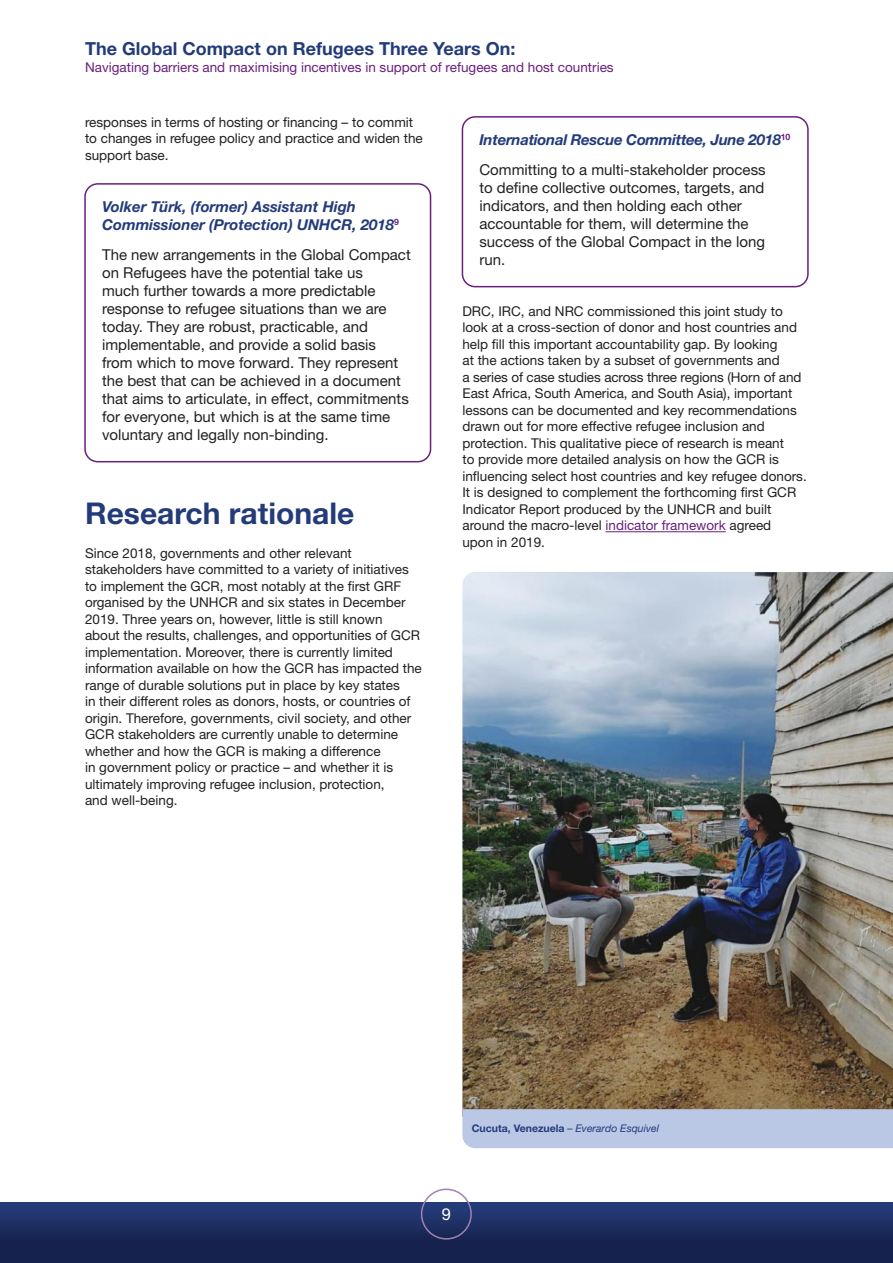
<style>
.page{position:relative;width:893px;height:1263px;background:#fff}
.page>*{position:absolute;margin:0;border:0;box-sizing:border-box;transform-origin:0 0}
.Header_1__Sub_Chapte{font:700 30px "Helvetica Neue LT Std";color:#233b79}
.t1{font:700 18px "Helvetica Neue LT Std";color:#233b79}
.t2{font:16.5px "Helvetica Neue LT Std";color:#fff}
.Quote_Box{font:15px/18px "Helvetica Neue LT Std";color:#231f20}
.Quote_Box-2{font:italic 700 15px/18px "Helvetica Neue LT Std";color:#233b79}
.Quote_Box-3{font:italic 700 15px "Helvetica Neue LT Std";letter-spacing:-.02em;color:#233b79}
.Body_Text{font:13.5px/16.5px "Helvetica Neue LT Std";color:#231f20}
.t3{font:13.5px "Helvetica Neue LT Std";color:#681f7d}
.t4{font:italic 10.5px "Helvetica Neue LT Std";color:#233b79}
.s1{color:#681f7d}
.s2{font-weight:700;font-style:normal}
</style>
<div class="page">
<div style="left:0;top:1202px;width:893px;height:61px;background:linear-gradient(to bottom,#253c79,#111b41)"></div>
<div style="left:421px;top:1188px;width:51px;height:51px;border:2px solid #a180b3;border-radius:50%"></div>
<div style="left:84px;top:183px;width:347px;height:279px;border:2px solid #681f7d;border-radius:13px"></div>
<div style="left:462px;top:116px;width:347px;height:171px;border:2px solid #681f7d;border-radius:13px"></div>
<hr style="left:605px;top:531px;width:121px;height:1px;background:#681f7d">
<img style="left:462px;top:572px;width:431px;height:537px">
<div style="left:462px;top:1109px;width:431px;height:39px;background:#bac8e6"></div>
<h2 class="t1" style="left:85px;top:38px;width:432px">The Global Compact on Refugees Three Years On:</h2>
<p class="t3" style="left:85px;top:59px;width:530px">Navigating barriers and maximising incentives in support of refugees and host countries</p>
<p class="Body_Text" style="left:85px;top:113px;width:339px">responses in terms of hosting or financing – to commit to changes in refugee policy and practice and widen the support base.</p>
<p class="Quote_Box-2" style="left:102px;top:197px;width:298px">Volker Türk, (former) Assistant High<br>Commissioner (Protection) UNHCR, 2018<sup>9</sup></p>
<p class="Quote_Box" style="left:102px;top:246px;width:310px">The new arrangements in the Global Compact on Refugees have the potential take us<br>much further towards a more predictable response to refugee situations than we are today. They are robust, practicable, and implementable, and provide a solid basis<br>from which to move forward. They represent the best that can be achieved in a document that aims to articulate, in effect, commitments for everyone, but which is at the same time voluntary and legally non-binding.</p>
<p class="Header_1__Sub_Chapte" style="left:85px;top:495px;width:271px">Research rationale</p>
<p class="Body_Text" style="left:85px;top:545px;width:338px">Since 2018, governments and other relevant stakeholders have committed to a variety of initiatives to implement the GCR, most notably at the first GRF organised by the UNHCR and six states in December 2019. Three years on, however, little is still known<br>about the results, challenges, and opportunities of GCR implementation. Moreover, there is currently limited information available on how the GCR has impacted the range of durable solutions put in place by key states<br>in their different roles as donors, hosts, or countries of origin. Therefore, governments, civil society, and other GCR stakeholders are currently unable to determine whether and how the GCR is making a difference<br>in government policy or practice – and whether it is ultimately improving refugee inclusion, protection,<br>and well-being.</p>
<p class="Quote_Box-3" style="left:479px;top:130px;width:312px">International Rescue Committee, June 2018<sup>10</sup></p>
<p class="Quote_Box" style="left:479px;top:161px;width:288px">Committing to a multi-stakeholder process to define collective outcomes, targets, and indicators, and then holding each other accountable for them, will determine the success of the Global Compact in the long run.</p>
<p class="Body_Text" style="left:462px;top:303px;width:346px">DRC, IRC, and NRC commissioned this joint study to look at a cross-section of donor and host countries and help fill this important accountability gap. By looking<br>at the actions taken by a subset of governments and<br>a series of case studies across three regions (Horn of and East Africa, South America, and South Asia), important lessons can be documented and key recommendations drawn out for more effective refugee inclusion and protection. This qualitative piece of research is meant<br>to provide more detailed analysis on how the GCR is influencing select host countries and key refugee donors.<br>It is designed to complement the forthcoming first GCR Indicator Report produced by the UNHCR and built around the macro-level <span class="s1">indicator framework</span> agreed<br>upon in 2019.</p>
<p class="t4" style="left:472px;top:1121px;width:189px"><span class="s2">Cucuta, Venezuela</span> – Everardo Esquivel</p>
<p class="t2" style="left:442px;top:1204px;width:11px">9</p>
</div>
